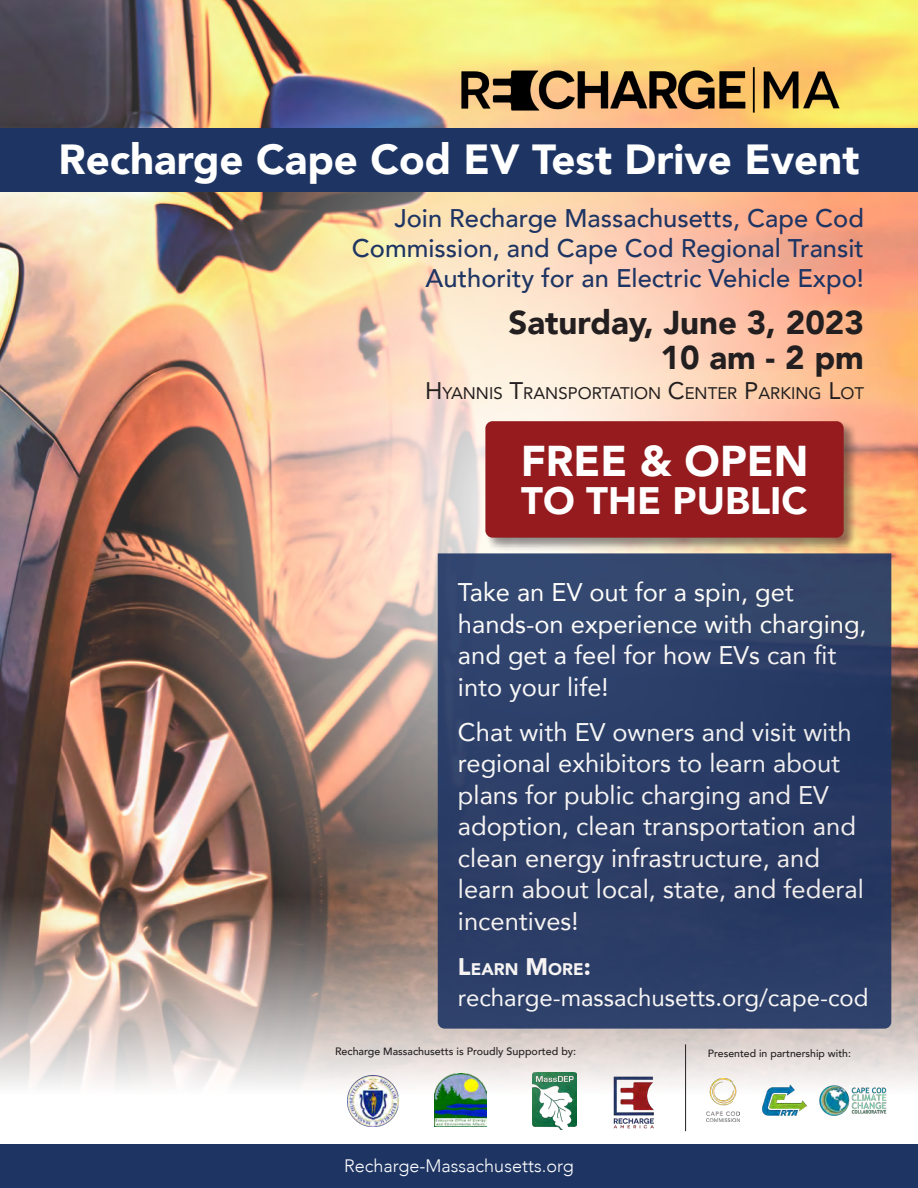
<style>
.page{position:relative;width:918px;height:1188px;background:#fff}
.page>*{position:absolute;margin:0;border:0;box-sizing:border-box;transform-origin:0 0}
.t1{font:900 43.05px "Avenir";color:#fff}
.t2{font:900 42px "Avenir";color:#fff}
.t3{font:900 38.25px "Avenir";color:#fff}
.t4{font:900 33px/34.5px "Avenir";color:#231f20;text-align:right}
.t5{font:25.5px/31.5px "Avenir";color:#fff}
.t6{font:500 25.5px/30px "Avenir";color:#1e3564;text-align:right}
.t7{font:24px "Avenir";color:#fff}
.t8{font:300 18px "Avenir";color:#fff}
.t9{font:16.8px "Avenir";color:#231f20}
.t10{font:900 16.8px "Avenir";color:#fff}
.t11{font:500 10.65px "Avenir";color:#231f20}
.t12{font:500 10.5px "Avenir";color:#231f20}
.s1{font-size:24px}
.s2{font-size:10.5px}
</style>
<div class="page">
<img style="left:0;top:0;width:918px;height:1145px">
<div style="left:0;top:1145px;width:918px;height:43px;background:#1e3564"></div>
<svg style="left:438px;top:553px;width:453px;height:476px;background:#2c3f67"></svg>
<div style="left:0;top:128px;width:918px;height:64px;background:#1e3564"></div>
<div style="left:485px;top:420px;width:373px;height:132px;background:#231f20;opacity:.5"></div>
<div style="left:485px;top:421px;width:359px;height:117px;background:#951b1e;border-radius:7px"></div>
<img style="left:451px;top:52px;width:413px;height:68px">
<img style="left:762px;top:1082px;width:45px;height:36px">
<img style="left:819px;top:1084px;width:69px;height:32px">
<img style="left:707px;top:1079px;width:33px;height:43px">
<img style="left:347px;top:1075px;width:52px;height:52px">
<img style="left:434px;top:1074px;width:52px;height:52px">
<img style="left:532px;top:1073px;width:44px;height:56px">
<img style="left:599px;top:1071px;width:69px;height:58px">
<hr style="left:685px;top:1044px;width:1px;height:87px;background:#231f20">
<h2 class="t2" style="left:58px;top:124px;width:803px">Recharge Cape Cod EV Test Drive Event</h2>
<p class="t6" style="left:352px;top:202px;width:514px">Join Recharge Massachusetts, Cape Cod<br>Commission, and Cape Cod Regional Transit<br>Authority for an Electric Vehicle Expo!</p>
<p class="t4" style="left:508px;top:305px;width:357px">Saturday, June 3, 2023<br>10 am - 2 pm</p>
<p class="t9" style="left:425px;top:380px;width:440px"><span class="s1">H</span>YANNIS <span class="s1">T</span>RANSPORTATION <span class="s1">C</span>ENTER <span class="s1">P</span>ARKING <span class="s1">L</span>OT</p>
<h1 class="t1" style="left:521px;top:424px;width:289px">FREE &amp; OPEN</h1>
<h3 class="t3" style="left:521px;top:468px;width:288px">TO THE PUBLIC</h3>
<p class="t5" style="left:458px;top:576px;width:410px">Take an EV out for a spin, get hands-on experience with charging, and get a feel for how EVs can fit into your life!</p>
<p class="t5" style="left:458px;top:715px;width:407px">Chat with EV owners and visit with regional exhibitors to learn about plans for public charging and EV adoption, clean transportation and clean energy infrastructure, and learn about local, state, and federal incentives!</p>
<p class="t10" style="left:458px;top:955px;width:134px"><span class="s1">L</span>EARN <span class="s1">M</span>ORE<span class="s1">:</span></p>
<p class="t7" style="left:458px;top:979px;width:412px">recharge-massachusetts.org/cape-cod</p>
<p class="t12" style="left:708px;top:1044px;width:145px">Presented in partnership with:</p>
<p class="t11" style="left:335px;top:1042px;width:243px">Recharg<span class="s2">e Massa</span>chusetts is Proudly Supported by:</p>
<p class="t8" style="left:344px;top:1155px;width:231px">Recharge-Massachusetts.org</p>
</div>
